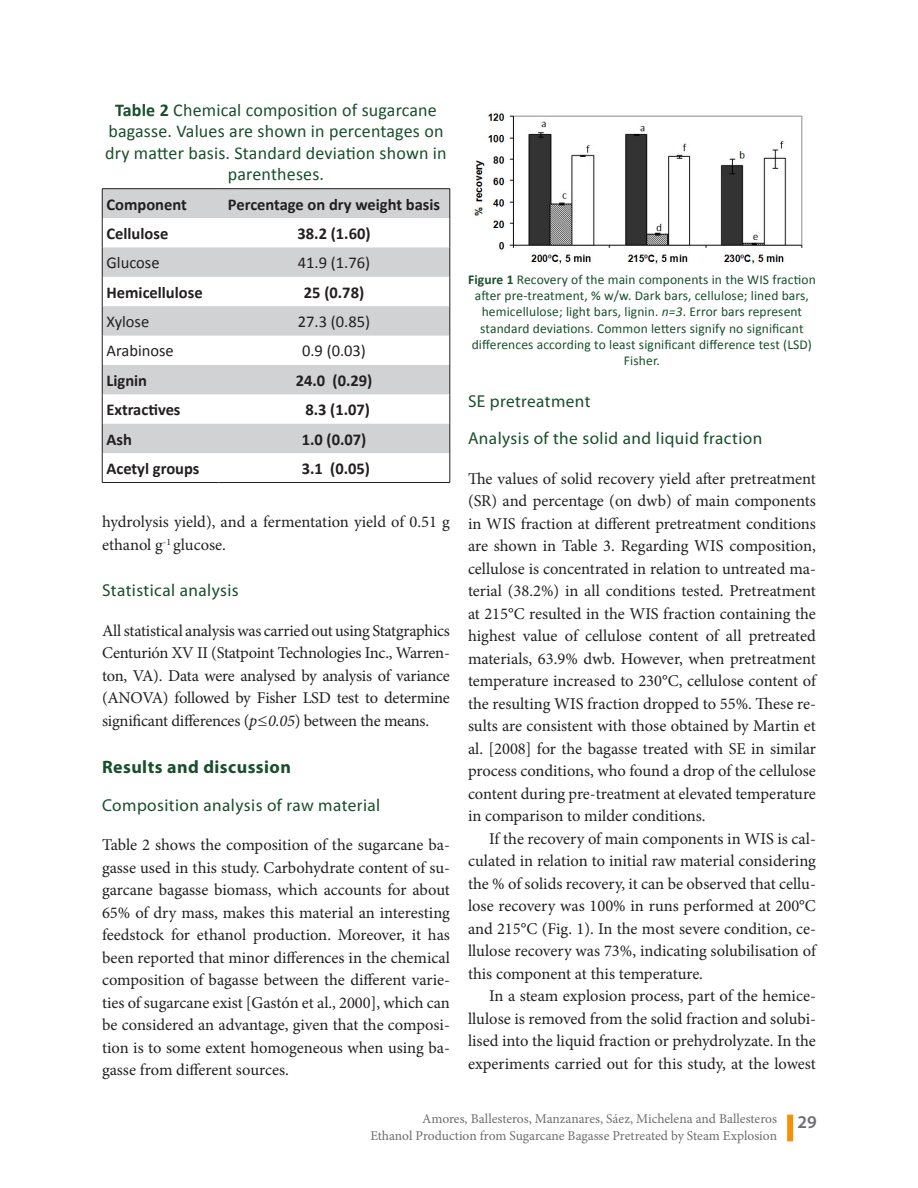
<style>
.page{position:relative;width:918px;height:1188px;background:#fff}
.page>*{position:absolute;margin:0;border:0;box-sizing:border-box;transform-origin:0 0}
.ejee-table-title{font:18px/21.6px "Calibri";letter-spacing:.01em;color:#184e2c;text-align:center}
.ejee-subtitle-1{font:700 18px "Myriad Pro";letter-spacing:.025em;color:#184e2c}
.t1{font:600 18px "Myriad Pro";color:#6c6d70}
.ejee-subtitle-2-alt{font:17.25px "Myriad Pro";letter-spacing:.025em;color:#184e2c}
.ejee-subtitle-2{font:17.25px "Myriad Pro";letter-spacing:.025em;color:#184e2c}
.ejee-body-initial{font:16.5px/22.5px "Minion Pro";letter-spacing:-.01em;color:#231f20;text-align:justify}
.ejee-body{font:16.5px/22.5px "Minion Pro";letter-spacing:-.005em;color:#231f20;text-align:justify}
.t2{font:700 16.5px "Calibri";color:#231f20}
.t3{font:16.5px "Calibri";color:#231f20}
.ejee-figure-title{font:13.5px/16.2px "Calibri";letter-spacing:.01em;color:#184e2c;text-align:center}
.t4{font:13.5px/16.2px "Minion Pro";letter-spacing:-.005em;color:#6c6d70;text-align:right}
.s1{font-weight:700}
.s2{font-style:italic}
</style>
<div class="page">
<div style="left:787px;top:1115px;width:6px;height:26px;background:#f88f0b"></div>
<svg style="left:103px;top:189px;width:347px;height:264px;fill:#d1d2d4"></svg>
<hr style="left:102px;top:188px;width:116px;height:1px;background:#231f20">
<hr style="left:218px;top:188px;width:232px;height:1px;background:#231f20">
<hr style="left:102px;top:482px;width:116px;height:1px;background:#231f20">
<hr style="left:218px;top:482px;width:232px;height:1px;background:#231f20">
<svg style="left:102px;top:189px;width:1px;height:58px"></svg>
<hr style="left:102px;top:247px;width:1px;height:30px;background:#231f20">
<svg style="left:102px;top:277px;width:1px;height:29px"></svg>
<hr style="left:102px;top:306px;width:1px;height:30px;background:#231f20">
<svg style="left:102px;top:336px;width:1px;height:58px"></svg>
<hr style="left:102px;top:394px;width:1px;height:30px;background:#231f20">
<svg style="left:102px;top:424px;width:1px;height:58px"></svg>
<svg style="left:450px;top:189px;width:1px;height:58px"></svg>
<hr style="left:450px;top:247px;width:1px;height:30px;background:#231f20">
<svg style="left:450px;top:277px;width:1px;height:29px"></svg>
<hr style="left:450px;top:306px;width:1px;height:30px;background:#231f20">
<svg style="left:450px;top:336px;width:1px;height:58px"></svg>
<hr style="left:450px;top:394px;width:1px;height:30px;background:#231f20">
<svg style="left:450px;top:424px;width:1px;height:58px"></svg>
<img style="left:474px;top:113px;width:329px;height:151px">
<p class="ejee-table-title" style="left:105px;top:99px;width:343px"><span class="s1">Table 2</span> Chemical composition of sugarcane bagasse. Values are shown in percentages on dry matter basis. Standard deviation shown in parentheses.</p>
<p class="t2" style="left:106px;top:194px;width:82px">Component</p>
<p class="t2" style="left:228px;top:194px;width:214px">Percentage on dry weight basis</p>
<p class="t2" style="left:106px;top:223px;width:63px">Cellulose</p>
<p class="t2" style="left:298px;top:223px;width:75px">38.2 (1.60)</p>
<p class="t3" style="left:106px;top:252px;width:55px">Glucose</p>
<p class="t3" style="left:298px;top:252px;width:74px">41.9 (1.76)</p>
<p class="t2" style="left:106px;top:282px;width:98px">Hemicellulose</p>
<p class="t2" style="left:304px;top:282px;width:62px">25 (0.78)</p>
<p class="t3" style="left:106px;top:311px;width:44px">Xylose</p>
<p class="t3" style="left:298px;top:311px;width:74px">27.3 (0.85)</p>
<p class="t3" style="left:106px;top:341px;width:69px">Arabinose</p>
<p class="t3" style="left:302px;top:341px;width:65px">0.9 (0.03)</p>
<p class="t2" style="left:106px;top:370px;width:42px">Lignin</p>
<p class="t2" style="left:296px;top:370px;width:78px">24.0 (0.29)</p>
<p class="t2" style="left:106px;top:399px;width:76px">Extractives</p>
<p class="t2" style="left:305px;top:399px;width:66px">8.3 (1.07)</p>
<p class="t2" style="left:106px;top:429px;width:27px">Ash</p>
<p class="t2" style="left:302px;top:429px;width:66px">1.0 (0.07)</p>
<p class="t2" style="left:106px;top:458px;width:94px">Acetyl groups</p>
<p class="t2" style="left:302px;top:458px;width:70px">3.1 (0.05)</p>
<p class="ejee-body" style="left:102px;top:511px;width:349px">hydrolysis yield), and a fermentation yield of 0.51 g ethanol g<sup>-1</sup> glucose.</p>
<p class="ejee-subtitle-2" style="left:102px;top:580px;width:138px">Statistical analysis</p>
<p class="ejee-body-initial" style="left:102px;top:619px;width:349px">All statistical analysis was carried out using Statgraphics Centurión XV II (Statpoint Technologies Inc., Warren&shy;ton, VA). Data were analysed by analysis of variance (ANOVA) followed by Fisher LSD test to determine significant differences (<span class="s2">p≤0.05</span>) between the means.</p>
<p class="ejee-subtitle-1" style="left:102px;top:755px;width:190px">Results and discussion</p>
<p class="ejee-subtitle-2-alt" style="left:102px;top:794px;width:280px">Composition analysis of raw material</p>
<p class="ejee-body-initial" style="left:102px;top:834px;width:349px">Table 2 shows the composition of the sugarcane ba&shy;gasse used in this study. Carbohydrate content of su&shy;garcane bagasse biomass, which accounts for about 65% of dry mass, makes this material an interesting feedstock for ethanol production. Moreover, it has been reported that minor differences in the chemical composition of bagasse between the different varie&shy;ties of sugarcane exist [Gastón et al., 2000], which can be considered an advantage, given that the composi&shy;tion is to some extent homogeneous when using ba&shy;gasse from different sources.</p>
<p class="ejee-figure-title" style="left:468px;top:272px;width:349px"><span class="s1">Figure 1</span> Recovery of the main components in the WIS fraction after pre-treatment, % w/w. Dark bars, cellulose; lined bars, hemicellulose; light bars, lignin. <span class="s2">n=3</span>. Error bars represent standard deviations. Common letters signify no significant differences according to least significant difference test (LSD)<br>Fisher.</p>
<p class="ejee-subtitle-2" style="left:468px;top:390px;width:124px">SE pretreatment</p>
<p class="ejee-subtitle-2-alt" style="left:468px;top:428px;width:296px">Analysis of the solid and liquid fraction</p>
<p class="ejee-body-initial" style="left:468px;top:467px;width:349px">The values of solid recovery yield after pretreatment (SR) and percentage (on dwb) of main components in WIS fraction at different pretreatment conditions are shown in Table 3. Regarding WIS composition, cellulose is concentrated in relation to untreated ma&shy;terial (38.2%) in all conditions tested. Pretreatment at 215°C resulted in the WIS fraction containing the highest value of cellulose content of all pretreated materials, 63.9% dwb. However, when pretreatment temperature increased to 230°C, cellulose content of the resulting WIS fraction dropped to 55%. These re&shy;sults are consistent with those obtained by Martin et al. [2008] for the bagasse treated with SE in similar process conditions, who found a drop of the cellulose content during pre-treatment at elevated temperature in comparison to milder conditions.</p>
<p class="ejee-body" style="left:468px;top:827px;width:350px;text-indent:21px">If the recovery of main components in WIS is cal&shy;culated in relation to initial raw material considering the % of solids recovery, it can be observed that cellu&shy;lose recovery was 100% in runs performed at 200°C and 215°C (Fig. 1). In the most severe condition, ce&shy;llulose recovery was 73%, indicating solubilisation of this component at this temperature.</p>
<p class="ejee-body" style="left:468px;top:985px;width:349px;text-indent:21px">In a steam explosion process, part of the hemice&shy;llulose is removed from the solid fraction and solubi&shy;lised into the liquid fraction or prehydrolyzate. In the experiments carried out for this study, at the lowest</p>
<p class="t4" style="left:370px;top:1111px;width:408px">Amores, Ballesteros, Manzanares, Sáez, Michelena and Ballesteros<br>Ethanol Production from Sugarcane Bagasse Pretreated by Steam Explosion</p>
<p class="t1" style="left:798px;top:1111px;width:21px">29</p>
</div>
